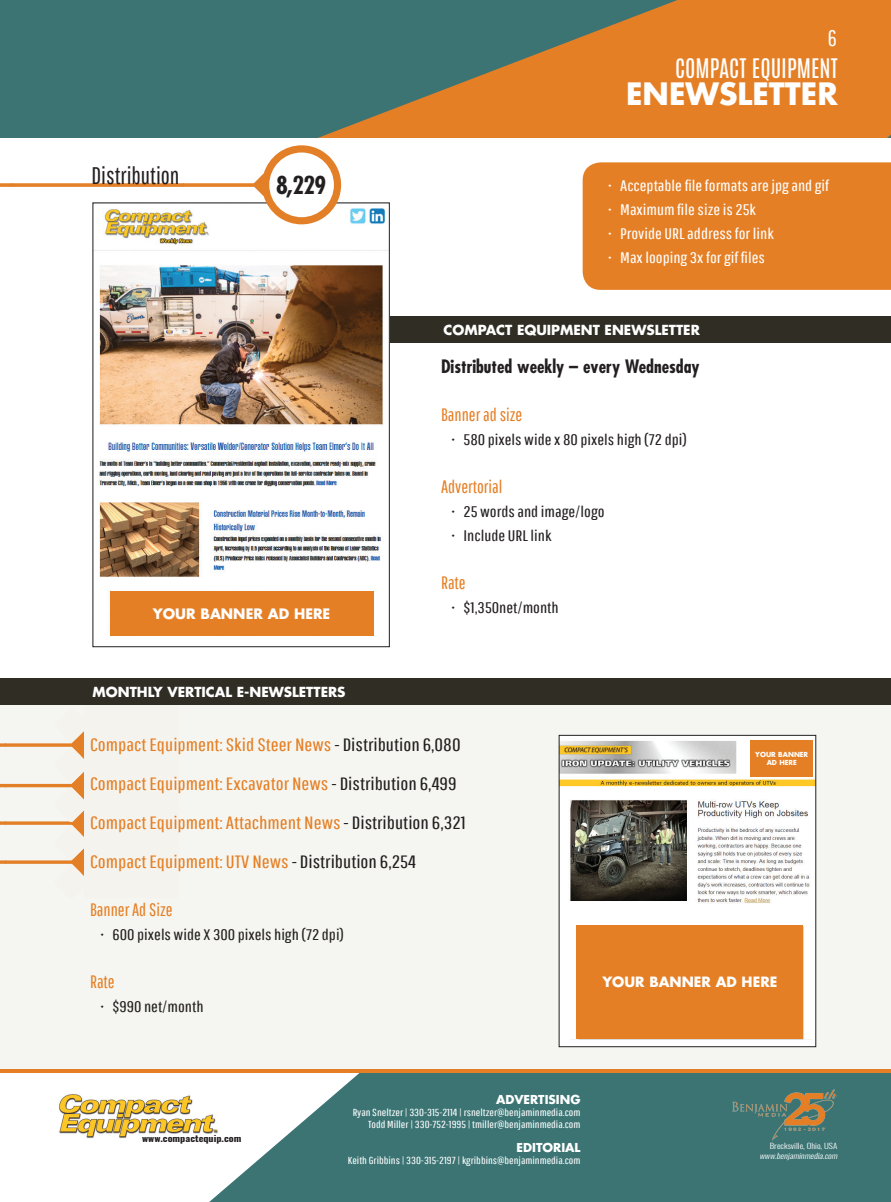
<style>
.page{position:relative;width:891px;height:1202px;background:#fff}
.page>*{position:absolute;margin:0;border:0;box-sizing:border-box;transform-origin:0 0}
.t1{font:700 30px "Futura";color:#fff}
.t2{font:24px "Pathway Gothic One";color:#231f20}
.t3{font:700 condensed 24px "Futura";color:#231f20}
.t4{font:22.5px "Antonio";color:#fff}
.t5{font:22.5px "Pathway Gothic One";color:#fff}
.t6{font:18px "Pathway Gothic One";color:#e57f25}
.t7{font:700 condensed 18px "Futura";color:#231f20}
.t8{font:17.85px "Pathway Gothic One";color:#e57f25;scale:1.18 1}
.t9{font:15.3px "Pathway Gothic One";color:#231f20;scale:1.18 1}
.t10{font:15.3px "Pathway Gothic One";color:#fff;scale:1.18 1}
.t11{font:700 14.1px "Futura";color:#fff}
.t12{font:700 13.8px "Futura";color:#fff}
.t13{font:700 13.5px "Futura";color:#fff}
.t14{font:700 12px "Futura";color:#fff}
.t15{font:10.2px/12px "Pathway Gothic One";color:#fff;text-align:right;scale:1.18 1}
.t16{font:700 8.7px "Oswald";color:#231f20;scale:1.18 1}
.t17{font:italic 300 7.65px "Oswald";color:#fff;scale:1.18 1}
.t18{font:300 7.65px "Oswald";color:#fff;scale:1.18 1}
.t19{font:700 6.75px/8.1px "Futura";color:#fff;text-align:center}
.s1{color:#231f20}
</style>
<div class="page">
<svg style="left:0;top:1072px;width:891px;height:130px;fill:#3c7474"></svg>
<svg style="left:0;top:0;width:891px;height:138px;background:#867851"></svg>
<svg style="left:0;top:1068px;width:891px;height:4px;fill:#e57f25"></svg>
<img style="left:55px;top:1093px;width:171px;height:46px">
<img style="left:733px;top:1082px;width:114px;height:61px">
<div style="left:309px;top:317px;width:582px;height:26px;background:#2f2d24"></div>
<div style="left:0;top:678px;width:891px;height:390px;background:#f5f6f1"></div>
<svg style="left:0;top:731px;width:84px;height:145px"></svg>
<img style="left:95px;top:208px;width:293px;height:428px">
<div style="left:110px;top:590px;width:263px;height:45px;background:#e57f25"></div>
<div style="left:583px;top:162px;width:308px;height:128px;background:#e57f25"></div>
<svg style="left:0;top:145px;width:341px;height:79px"></svg>
<div style="left:269px;top:152px;width:65px;height:65px;background:#fff;border-radius:50%"></div>
<div style="left:0;top:678px;width:891px;height:27px;background:#2f2d24"></div>
<img style="left:561px;top:737px;width:253px;height:307px">
<div style="left:577px;top:925px;width:226px;height:113px;background:#e57f25"></div>
<div style="left:751px;top:740px;width:62px;height:37px;background:#e57f25"></div>
<p class="t5" style="left:828px;top:25px;width:11px">6</p>
<p class="t2" style="left:92px;top:161px;width:89px">Distribution</p>
<p class="t3" style="left:276px;top:171px;width:52px">8,229</p>
<p class="t11" style="left:153px;top:604px;width:179px">YOUR BANNER AD HERE</p>
<p class="t13" style="left:93px;top:683px;width:254px">MONTHLY VERTICAL E-NEWSLETTERS</p>
<p class="t4" style="left:675px;top:52px;width:164px">COMPACT EQUIPMENT</p>
<p class="t1" style="left:626px;top:74px;width:213px">ENEWSLETTER</p>
<p class="t10" style="left:608px;top:177px;width:189px">• Acceptable file formats are jpg and gif</p>
<p class="t10" style="left:608px;top:201px;width:127px">• Maximum file size is 25k</p>
<p class="t10" style="left:608px;top:225px;width:142px">• Provide URL address for link</p>
<p class="t10" style="left:608px;top:249px;width:134px">• Max looping 3x for gif files</p>
<p class="t13" style="left:444px;top:321px;width:258px">COMPACT EQUIPMENT ENEWSLETTER</p>
<p class="t7" style="left:441px;top:355px;width:260px">Distributed weekly – every Wednesday</p>
<p class="t6" style="left:441px;top:403px;width:83px">Banner ad size</p>
<p class="t9" style="left:452px;top:430px;width:201px">• 580 pixels wide x 80 pixels high (72 dpi)</p>
<p class="t6" style="left:441px;top:475px;width:63px">Advertorial</p>
<p class="t9" style="left:452px;top:502px;width:131px">• 25 words and image/logo</p>
<p class="t9" style="left:452px;top:526px;width:86px">• Include URL link</p>
<p class="t6" style="left:441px;top:571px;width:26px">Rate</p>
<p class="t9" style="left:452px;top:598px;width:92px">• $1,350net/month</p>
<p class="t8" style="left:90px;top:733px;width:316px">Compact Equipment: Skid Steer News <span class="s1">- Distribution 6,080</span></p>
<p class="t8" style="left:90px;top:772px;width:312px">Compact Equipment: Excavator News <span class="s1">- Distribution 6,499</span></p>
<p class="t8" style="left:90px;top:811px;width:320px">Compact Equipment: Attachment News <span class="s1">- Distribution 6,321</span></p>
<p class="t8" style="left:90px;top:850px;width:278px">Compact Equipment: UTV News <span class="s1">- Distribution 6,254</span></p>
<p class="t6" style="left:90px;top:898px;width:84px">Banner Ad Size</p>
<p class="t9" style="left:101px;top:925px;width:208px">• 600 pixels wide X 300 pixels high (72 dpi)</p>
<p class="t6" style="left:90px;top:970px;width:26px">Rate</p>
<p class="t9" style="left:101px;top:997px;width:89px">• $990 net/month</p>
<p class="t19" style="left:755px;top:750px;width:55px">YOUR BANNER<br>AD HERE</p>
<p class="t12" style="left:602px;top:973px;width:176px">YOUR BANNER AD HERE</p>
<p class="t16" style="left:142px;top:1132px;width:86px">www.compactequip.com</p>
<p class="t14" style="left:496px;top:1091px;width:86px">ADVERTISING</p>
<p class="t15" style="left:353px;top:1105px;width:195px">Ryan Sneltzer | 330-315-2114 | rsneltzer@benjaminmedia.com<br>Todd Miller | 330-752-1995 | tmiller@benjaminmedia.com</p>
<p class="t14" style="left:517px;top:1139px;width:65px">EDITORIAL</p>
<p class="t15" style="left:348px;top:1153px;width:199px">Keith Gribbins | 330-315-2197 | kgribbins@benjaminmedia.com</p>
<p class="t18" style="left:770px;top:1140px;width:59px">Brecksville, Ohio, USA</p>
<p class="t17" style="left:759px;top:1150px;width:69px">www.benjaminmedia.com</p>
</div>
